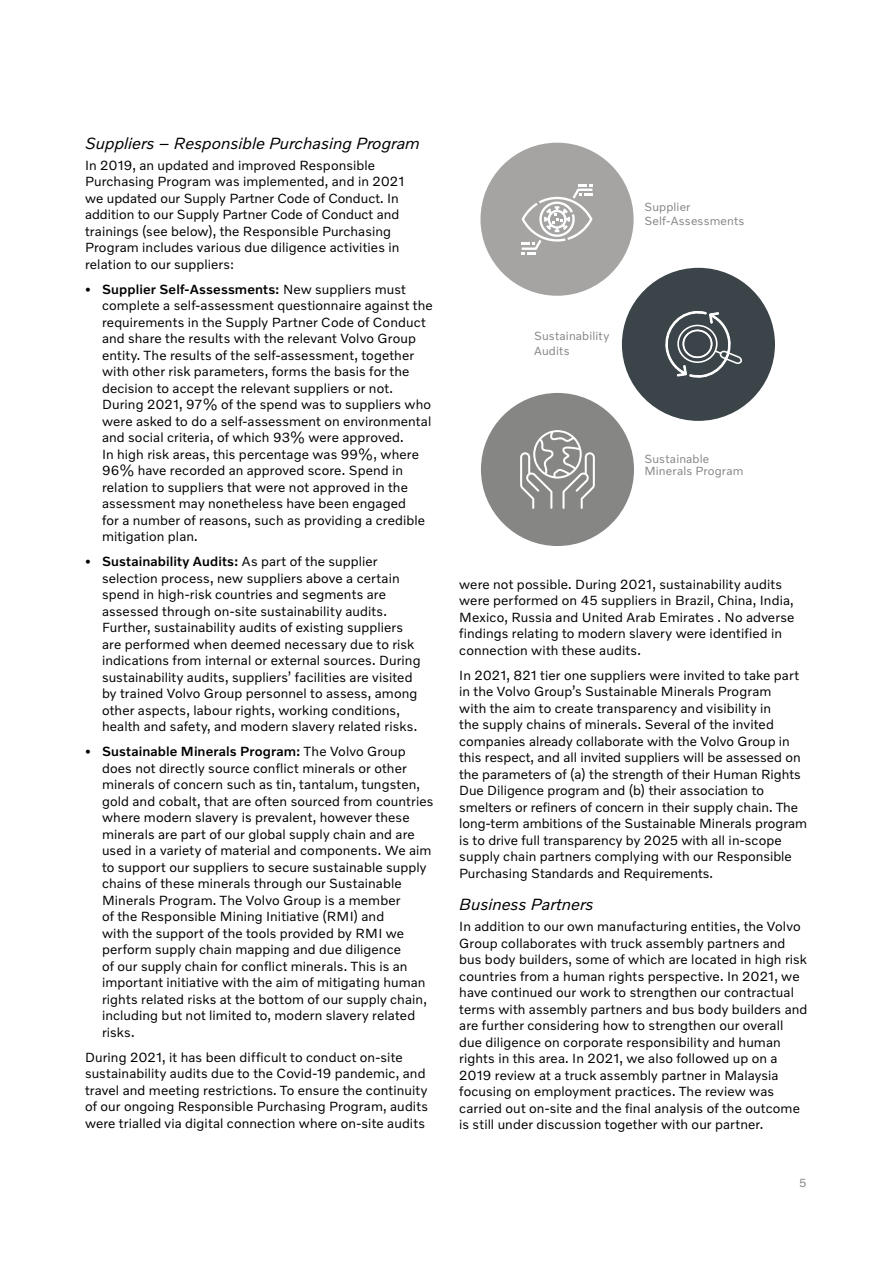
<style>
.page{position:relative;width:893px;height:1263px;background:#fff}
.page>*{position:absolute;margin:0;border:0;box-sizing:border-box;transform-origin:0 0}
.Copy_Text{font:italic 16.5px "Volvo Novum";color:#000}
.Copy_Text-2{font:13.5px/16.5px "Volvo Novum";letter-spacing:.005em;color:#000}
.Sub_Headline_2{font:12px/14.4px "Volvo Novum";letter-spacing:.015em;color:#868685}
.s1{font-weight:500}
</style>
<div class="page">
<div style="left:480px;top:143px;width:154px;height:153px;background:#a5a4a3;border-radius:50%"></div>
<svg style="left:522px;top:184px;width:70px;height:71px"></svg>
<div style="left:622px;top:268px;width:153px;height:153px;background:#3b4448;border-radius:50%"></div>
<svg style="left:665px;top:311px;width:77px;height:67px"></svg>
<div style="left:481px;top:393px;width:153px;height:153px;background:#868685;border-radius:50%"></div>
<svg style="left:520px;top:430px;width:75px;height:79px"></svg>
<p class="Copy_Text" style="left:85px;top:133px;width:336px">Suppliers – Responsible Purchasing Program</p>
<p class="Copy_Text-2" style="left:85px;top:156px;width:321px">In 2019, an updated and improved Responsible Purchasing Program was implemented, and in 2021 we updated our Supply Partner Code of Conduct. In addition to our Supply Partner Code of Conduct and trainings (see below), the Responsible Purchasing Program includes various due diligence activities in relation to our suppliers:</p>
<p class="Copy_Text-2" style="left:102px;top:280px;width:332px;text-indent:-17px"><span class="s1">• Supplier Self-Assessments:</span> New suppliers must complete a self-assessment questionnaire against the requirements in the Supply Partner Code of Conduct and share the results with the relevant Volvo Group entity. The results of the self-assessment, together with other risk parameters, forms the basis for the decision to accept the relevant suppliers or not.<br>During 2021, 97% of the spend was to suppliers who were asked to do a self-assessment on environmental and social criteria, of which 93% were approved.<br>In high risk areas, this percentage was 99%, where 96% have recorded an approved score. Spend in relation to suppliers that were not approved in the assessment may nonetheless have been engaged<br>for a number of reasons, such as providing a credible mitigation plan.</p>
<p class="Copy_Text-2" style="left:102px;top:553px;width:320px;text-indent:-17px"><span class="s1">• Sustainability Audits:</span> As part of the supplier selection process, new suppliers above a certain spend in high-risk countries and segments are assessed through on-site sustainability audits.<br>Further, sustainability audits of existing suppliers are performed when deemed necessary due to risk indications from internal or external sources. During sustainability audits, suppliers’ facilities are visited by trained Volvo Group personnel to assess, among other aspects, labour rights, working conditions, health and safety, and modern slavery related risks.</p>
<p class="Copy_Text-2" style="left:102px;top:743px;width:333px;text-indent:-17px"><span class="s1">• Sustainable Minerals Program:</span> The Volvo Group does not directly source conflict minerals or other minerals of concern such as tin, tantalum, tungsten, gold and cobalt, that are often sourced from countries where modern slavery is prevalent, however these minerals are part of our global supply chain and are used in a variety of material and components. We aim to support our suppliers to secure sustainable supply chains of these minerals through our Sustainable Minerals Program. The Volvo Group is a member<br>of the Responsible Mining Initiative (RMI) and<br>with the support of the tools provided by RMI we perform supply chain mapping and due diligence<br>of our supply chain for conflict minerals. This is an important initiative with the aim of mitigating human rights related risks at the bottom of our supply chain, including but not limited to, modern slavery related risks.</p>
<p class="Copy_Text-2" style="left:85px;top:1048px;width:345px">During 2021, it has been difficult to conduct on-site sustainability audits due to the Covid-19 pandemic, and travel and meeting restrictions. To ensure the continuity of our ongoing Responsible Purchasing Program, audits were trialled via digital connection where on-site audits</p>
<p class="Sub_Headline_2" style="left:644px;top:199px;width:102px">Supplier<br>Self-Assessments</p>
<p class="Sub_Headline_2" style="left:534px;top:328px;width:77px">Sustainability<br>Audits</p>
<p class="Sub_Headline_2" style="left:644px;top:452px;width:101px;line-height:12px">Sustainable<br>Minerals Program</p>
<p class="Copy_Text-2" style="left:459px;top:575px;width:337px">were not possible. During 2021, sustainability audits were performed on 45 suppliers in Brazil, China, India, Mexico, Russia and United Arab Emirates . No adverse findings relating to modern slavery were identified in connection with these audits.</p>
<p class="Copy_Text-2" style="left:459px;top:666px;width:349px">In 2021, 821 tier one suppliers were invited to take part in the Volvo Group’s Sustainable Minerals Program<br>with the aim to create transparency and visibility in<br>the supply chains of minerals. Several of the invited companies already collaborate with the Volvo Group in this respect, and all invited suppliers will be assessed on the parameters of (a) the strength of their Human Rights Due Diligence program and (b) their association to smelters or refiners of concern in their supply chain. The long-term ambitions of the Sustainable Minerals program is to drive full transparency by 2025 with all in-scope supply chain partners complying with our Responsible Purchasing Standards and Requirements.</p>
<p class="Copy_Text" style="left:459px;top:894px;width:136px">Business Partners</p>
<p class="Copy_Text-2" style="left:459px;top:918px;width:350px">In addition to our own manufacturing entities, the Volvo Group collaborates with truck assembly partners and bus body builders, some of which are located in high risk countries from a human rights perspective. In 2021, we have continued our work to strengthen our contractual terms with assembly partners and bus body builders and are further considering how to strengthen our overall due diligence on corporate responsibility and human rights in this area. In 2021, we also followed up on a 2019 review at a truck assembly partner in Malaysia focusing on employment practices. The review was carried out on-site and the final analysis of the outcome is still under discussion together with our partner.</p>
<p class="Sub_Headline_2" style="left:799px;top:1175px;width:9px">5</p>
</div>
